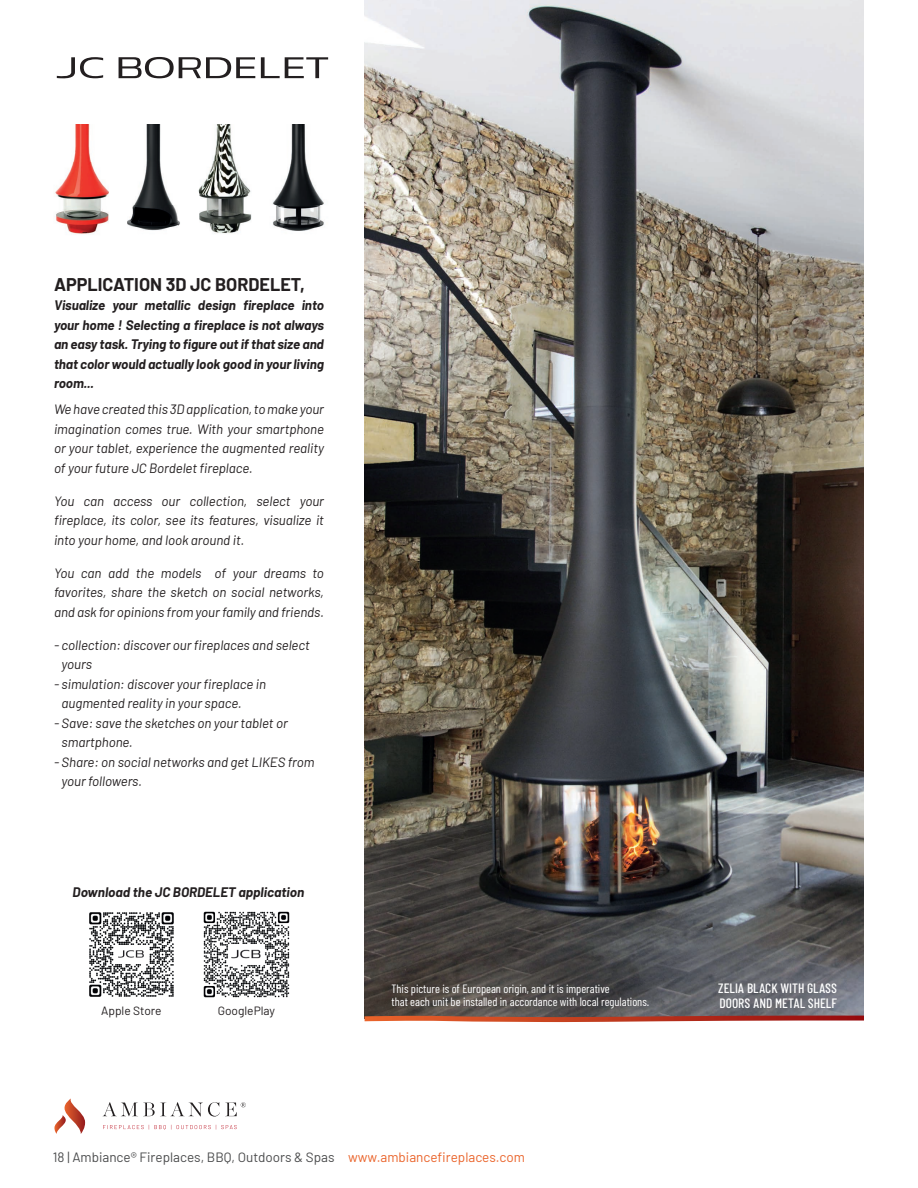
<style>
.page{position:relative;width:918px;height:1188px;background:#fff}
.page>*{position:absolute;margin:0;border:0;box-sizing:border-box;transform-origin:0 0}
.t1{font:700 18px "Barlow";color:#231f20}
.t2{font:italic 13.5px/19.5px "Barlow";letter-spacing:-.005em;color:#231f20}
.t3{font:italic 700 13.5px/19.5px "Barlow";letter-spacing:-.005em;color:#231f20;text-align:justify}
.t4{font:13.5px "Barlow";color:#4b4c4d}
.t5{font:500 13.5px/15px "Barlow Condensed";color:#fff}
.t6{font:12px/13.5px "Barlow Condensed";color:#fff}
.t7{font:12px "Barlow";color:#231f20}
.s1{color:#ea642b}
</style>
<div class="page">
<svg style="left:57px;top:57px;width:46px;height:22px"></svg>
<svg style="left:261px;top:57px;width:67px;height:21px"></svg>
<svg style="left:119px;top:57px;width:136px;height:21px"></svg>
<img style="left:89px;top:912px;width:85px;height:85px">
<img style="left:203px;top:911px;width:87px;height:87px">
<img style="left:55px;top:124px;width:54px;height:110px">
<img style="left:134px;top:124px;width:39px;height:81px">
<img style="left:127px;top:205px;width:51px;height:26px">
<img style="left:178px;top:124px;width:74px;height:109px">
<img style="left:272px;top:124px;width:52px;height:81px">
<img style="left:273px;top:205px;width:51px;height:26px">
<img style="left:364px;top:0;width:500px;height:1015px">
<svg style="left:364px;top:1015px;width:500px;height:7px;background:#b55542"></svg>
<svg style="left:54px;top:1098px;width:31px;height:36px"></svg>
<svg style="left:103px;top:1102px;width:143px;height:15px"></svg>
<svg style="left:103px;top:1125px;width:134px;height:5px"></svg>
<h1 class="t1" style="left:54px;top:271px;width:252px">APPLICATION 3D JC BORDELET,</h1>
<p class="t3" style="left:54px;top:294px;width:272px">Visualize your metallic design fireplace into your home ! Selecting a fireplace is not always an easy task. Trying to figure out if that size and that color would actually look good in your living room...</p>
<p class="t2" style="left:54px;top:399px;width:272px;text-align:justify">We have created this 3D application, to make your imagination comes true. With your smartphone or your tablet, experience the augmented reality of your future JC Bordelet fireplace.</p>
<p class="t2" style="left:54px;top:490px;width:272px;text-align:justify">You can access our collection, select your fireplace, its color, see its features, visualize it into your home, and look around it.</p>
<p class="t2" style="left:54px;top:562px;width:272px;text-align:justify">You can add the models of your dreams to favorites, share the sketch on social networks, and ask for opinions from your family and friends.</p>
<p class="t2" style="left:62px;top:634px;width:250px;text-indent:-8px">- collection: discover our fireplaces and select yours</p>
<p class="t2" style="left:62px;top:673px;width:206px;text-indent:-8px">- simulation: discover your fireplace in augmented reality in your space.</p>
<p class="t2" style="left:62px;top:712px;width:228px;text-indent:-8px">- Save: save the sketches on your tablet or smartphone.</p>
<p class="t2" style="left:62px;top:751px;width:254px;text-indent:-8px">- Share: on social networks and get LIKES from your followers.</p>
<p class="t3" style="left:73px;top:881px;width:233px">Download the JC BORDELET application</p>
<p class="t7" style="left:101px;top:1002px;width:62px">Apple Store</p>
<p class="t7" style="left:218px;top:1002px;width:59px">GooglePlay</p>
<p class="t6" style="left:392px;top:981px;width:259px">This picture is of European origin, and it is imperative<br>that each unit be installed in accordance with local regulations.</p>
<p class="t4" style="left:53px;top:1147px;width:473px">18 | Ambiance® Fireplaces, BBQ, Outdoors &amp; Spas <span class="s1">www.ambiancefireplaces.com</span></p>
<p class="t5" style="left:718px;top:980px;width:120px">ZELIA BLACK WITH GLASS<br>DOORS AND METAL SHELF</p>
</div>
